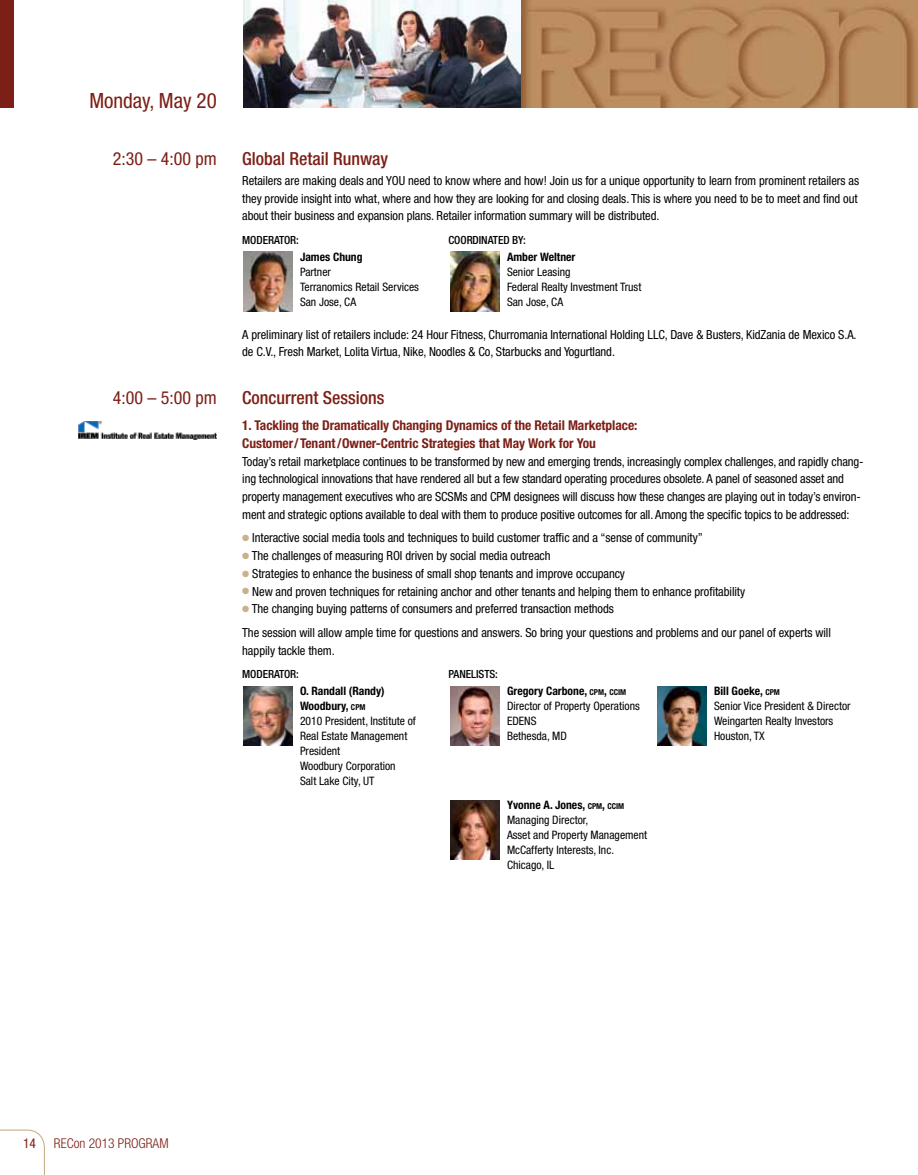
<style>
.page{position:relative;width:918px;height:1175px;background:#fff}
.page>*{position:absolute;margin:0;border:0;box-sizing:border-box;transform-origin:0 0}
.t1{font:condensed 21px "Helvetica Neue";color:#7c1f16}
.t2{font:500 condensed 18px "Helvetica Neue";color:#7c1f16}
.t3{font:condensed 18px "Helvetica Neue";color:#7c1f16}
.t4{font:700 condensed 13.5px/18px "Helvetica Neue";letter-spacing:-.005em;color:#7c1f16}
.t5{font:300 condensed 13.5px "Helvetica Neue";color:#7c1f16}
.t6{font:condensed 13.5px "Helvetica Neue";color:#7c1f16}
.t7{font:condensed 12.6px/17.7px "Helvetica Neue";letter-spacing:-.005em;color:#000}
.t8{font:condensed 11.7px/15px "Helvetica Neue";color:#000}
.t9{font:700 condensed 11.7px "Helvetica Neue";color:#000}
.t10{font:500 condensed 11.25px "Helvetica Neue";letter-spacing:-.005em;color:#000}
.s1{color:#c8b18b}
.s2{font-weight:700}
.s3{font-weight:700;font-size:8.1px}
</style>
<div class="page">
<svg style="left:0;top:1129px;width:45px;height:45px"></svg>
<img style="left:521px;top:0;width:397px;height:108px">
<img style="left:243px;top:0;width:278px;height:108px">
<img style="left:243px;top:252px;width:49px;height:59px">
<img style="left:450px;top:252px;width:50px;height:59px">
<img style="left:78px;top:421px;width:138px;height:18px">
<img style="left:243px;top:686px;width:49px;height:59px">
<img style="left:450px;top:686px;width:50px;height:59px">
<img style="left:657px;top:686px;width:49px;height:59px">
<img style="left:450px;top:800px;width:50px;height:59px">
<div style="left:0;top:0;width:14px;height:108px;background:#7c1f16"></div>
<h1 class="t1" style="left:89px;top:88px;width:129px">Monday, May 20</h1>
<h2 class="t3" style="left:113px;top:149px;width:105px">2:30 – 4:00 pm</h2>
<h2 class="t2" style="left:242px;top:148px;width:148px">GLOBAL RETAIL RUNWAY</h2>
<p class="t7" style="left:242px;top:171px;width:618px;text-align:justify">Retailers are making deals and YOU need to know where and how! Join us for a unique opportunity to learn from prominent retailers as they provide insight into what, where and how they are looking for and closing deals. This is where you need to be to meet and find out about their business and expansion plans. Retailer information summary will be distributed.</p>
<p class="t10" style="left:242px;top:233px;width:58px">MODERATOR:</p>
<p class="t10" style="left:448px;top:233px;width:79px">COORDINATED BY:</p>
<p class="t9" style="left:300px;top:250px;width:64px">James Chung</p>
<p class="t8" style="left:300px;top:264px;width:120px">Partner<br>Terranomics Retail Services<br>San Jose, CA</p>
<p class="t9" style="left:507px;top:250px;width:70px">Amber Weltner</p>
<p class="t8" style="left:507px;top:264px;width:136px">Senior Leasing<br>Federal Realty Investment Trust<br>San Jose, CA</p>
<p class="t7" style="left:242px;top:325px;width:616px">A preliminary list of retailers include: 24 Hour Fitness, Churromania International Holding LLC, Dave &amp; Busters, KidZania de Mexico S.A. de C.V., Fresh Market, Lolita Virtua, Nike, Noodles &amp; Co, Starbucks and Yogurtland.</p>
<h2 class="t3" style="left:113px;top:387px;width:105px">4:00 – 5:00 pm</h2>
<h2 class="t2" style="left:242px;top:387px;width:144px">CONCURRENT SESSIONS</h2>
<p class="t4" style="left:242px;top:416px;width:397px">1. Tackling the Dramatically Changing Dynamics of the Retail Marketplace:<br>Customer/Tenant /Owner-Centric Strategies that May Work for You</p>
<p class="t7" style="left:242px;top:452px;width:623px">Today’s retail marketplace continues to be transformed by new and emerging trends, increasingly complex challenges, and rapidly chang&shy;ing technological innovations that have rendered all but a few standard operating procedures obsolete. A panel of seasoned asset and property management executives who are SCSMs and CPM designees will discuss how these changes are playing out in today’s environ&shy;ment and strategic options available to deal with them to produce positive outcomes for all. Among the specific topics to be addressed:</p>
<p class="t7" style="left:242px;top:529px;width:462px"><span class="s1">●</span> Interactive social media tools and techniques to build customer traffic and a “sense of community”</p>
<p class="t7" style="left:242px;top:546px;width:310px"><span class="s1">●</span> The challenges of measuring ROI driven by social media outreach</p>
<p class="t7" style="left:242px;top:564px;width:384px"><span class="s1">●</span> Strategies to enhance the business of small shop tenants and improve occupancy</p>
<p class="t7" style="left:242px;top:582px;width:505px"><span class="s1">●</span> New and proven techniques for retaining anchor and other tenants and helping them to enhance profitability</p>
<p class="t7" style="left:242px;top:597px;width:590px;line-height:23.7px"><span class="s1">●</span> The changing buying patterns of consumers and preferred transaction methods<br>The session will allow ample time for questions and answers. So bring your questions and problems and our panel of experts will</p>
<p class="t7" style="left:242px;top:641px;width:94px">happily tackle them.</p>
<p class="t10" style="left:242px;top:667px;width:58px">MODERATOR:</p>
<p class="t10" style="left:448px;top:667px;width:51px">PANELISTS:</p>
<p class="t8" style="left:300px;top:683px;width:117px"><span class="s2">O. Randall (Randy)<br>Woodbury,</span> <span class="s3">CPM<br></span>2010 President, Institute of<br>Real Estate Management<br>President<br>Woodbury Corporation<br>Salt Lake City, UT</p>
<p class="t8" style="left:507px;top:683px;width:134px"><span class="s2">Gregory Carbone,</span> <span class="s3">CPM</span><span class="s2">,</span> <span class="s3">CCIM<br></span>Director of Property Operations<br>EDENS<br>Bethesda, MD</p>
<p class="t8" style="left:714px;top:683px;width:138px"><span class="s2">Bill Goeke,</span> <span class="s3">CPM<br></span>Senior Vice President &amp; Director<br>Weingarten Realty Investors<br>Houston, TX</p>
<p class="t8" style="left:507px;top:797px;width:142px"><span class="s2">Yvonne A. Jones,</span> <span class="s3">CPM</span><span class="s2">,</span> <span class="s3">CCIM<br></span>Managing Director,<br>Asset and Property Management<br>McCafferty Interests, Inc.<br>Chicago, IL</p>
<p class="t6" style="left:23px;top:1135px;width:14px">14</p>
<p class="t5" style="left:54px;top:1135px;width:116px">RECon 2013 PROGRAM</p>
</div>
